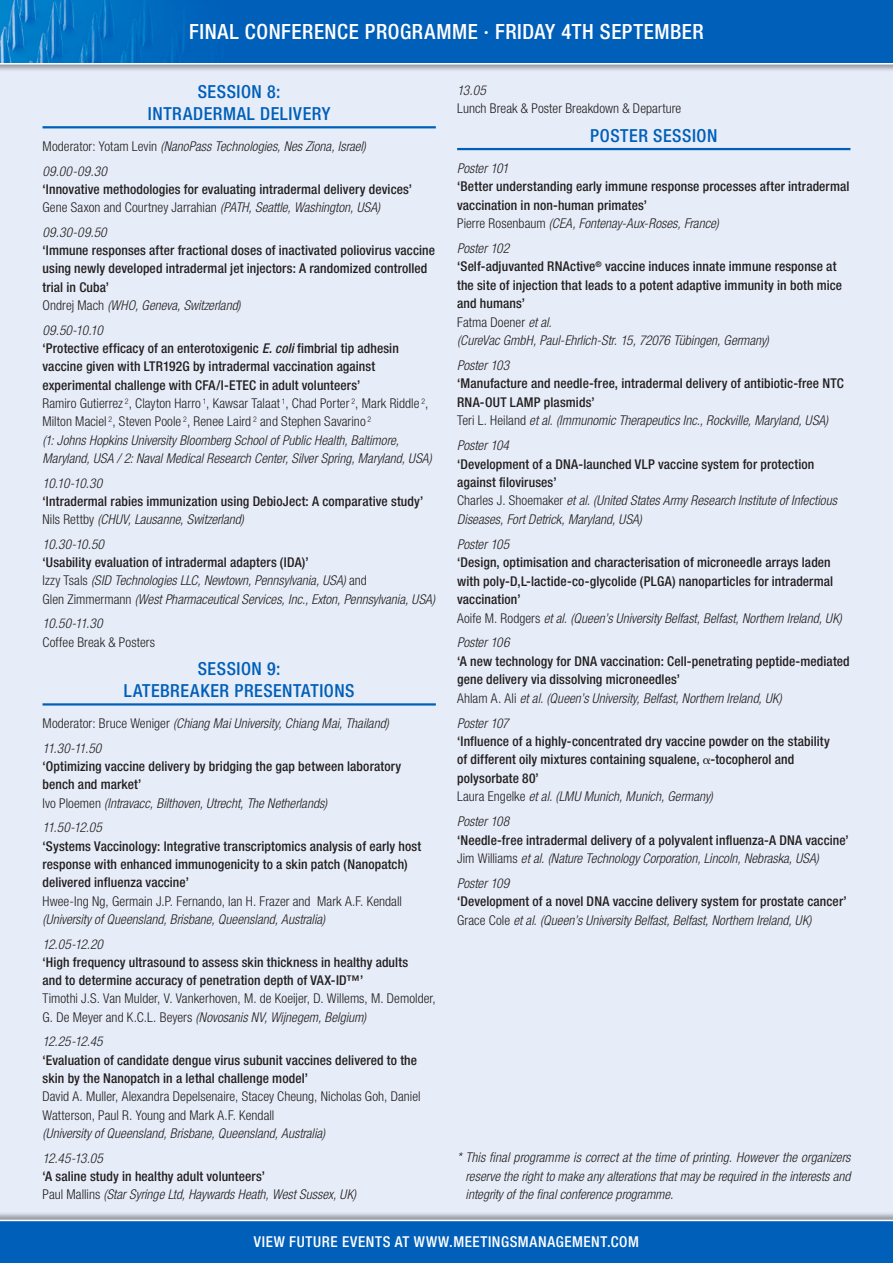
<style>
.page{position:relative;width:893px;height:1263px;background:#e7edf8}
.page>*{position:absolute;margin:0;border:0;box-sizing:border-box;transform-origin:0 0}
.t1{font:500 condensed 21px "Helvetica Neue LT Std";letter-spacing:.025em;color:#fff}
._1_Main_Heading__Sin{font:500 condensed 18px/21.9px "Helvetica Neue LT Std";letter-spacing:.03em;color:#005fb9;text-align:center}
.t2{font:500 condensed 15px "Helvetica Neue LT Std";letter-spacing:.04em;color:#fff}
._5_Body_Text__Single{font:500 condensed 13.5px/18.3px "Helvetica Neue LT Std";letter-spacing:.01em;color:#231f20}
._5_Body_Text__Single-2{font:italic 300 condensed 13.5px/18.5px "Helvetica Neue LT Std";color:#231f20}
._5_Body_Text__Single-3{font:300 condensed 13.5px/18.3px "Helvetica Neue LT Std";letter-spacing:.005em;color:#231f20}
.s1{font-style:normal}
.s2{font-weight:300;font-style:italic}
.s3{font-weight:300}
.s4{font-style:italic}
.s5{font-weight:500;font-style:normal}
.s6{font-weight:500}
</style>
<div class="page">
<div style="left:0;top:0;width:893px;height:73px;background:#231f20;opacity:.4"></div>
<img style="left:0;top:0;width:893px;height:63px">
<hr style="left:0;top:63px;width:893px;height:2px;background:#fff">
<div style="left:0;top:1211px;width:893px;height:52px;background:#231f20;opacity:.4"></div>
<div style="left:0;top:1220px;width:893px;height:43px;background:#005fb9"></div>
<hr style="left:0;top:1220px;width:893px;height:1px;background:#fff">
<hr style="left:43px;top:126px;width:393px;height:2px;background:#005fb9">
<hr style="left:43px;top:703px;width:393px;height:2px;background:#005fb9">
<hr style="left:457px;top:148px;width:393px;height:2px;background:#005fb9">
<p class="t1" style="left:189px;top:19px;width:516px">FINAL CONFERENCE PROGRAMME · FRIDAY 4TH SEPTEMBER</p>
<p class="_1_Main_Heading__Sin" style="left:148px;top:80px;width:184px">SESSION 8:<br>INTRADERMAL DELIVERY</p>
<p class="_5_Body_Text__Single-2" style="left:43px;top:137px;width:325px"><span class="s1">Moderator: Yotam Levin</span> (NanoPass Technologies, Nes Ziona, Israel)</p>
<p class="_5_Body_Text__Single" style="left:43px;top:161px;width:371px"><span class="s2">09.00-09.30<br></span>‘Innovative methodologies for evaluating intradermal delivery devices’<br><span class="s3">Gene Saxon and Courtney Jarrahian</span> <span class="s2">(PATH, Seattle, Washington, USA)</span></p>
<p class="_5_Body_Text__Single" style="left:43px;top:223px;width:394px"><span class="s2">09.30-09.50<br></span>‘Immune responses after fractional doses of inactivated poliovirus vaccine using newly developed intradermal jet injectors: A randomized controlled trial in Cuba’<br><span class="s3">Ondrej Mach</span> <span class="s2">(WHO, Geneva, Switzerland)</span></p>
<p class="_5_Body_Text__Single" style="left:43px;top:321px;width:391px"><span class="s2">09.50-10.10<br></span>‘Protective efficacy of an enterotoxigenic <span class="s4">E. coli</span> fimbrial tip adhesin vaccine given with LTR192G by intradermal vaccination against experimental challenge with CFA/I-ETEC in adult volunteers’<br><span class="s3">Ramiro Gutierrez</span> <sup>2</sup><span class="s3">, Clayton Harro</span> <sup>1</sup><span class="s3">, Kawsar Talaat</span> <sup>1</sup><span class="s3">, Chad Porter</span> <sup>2</sup><span class="s3">, Mark Riddle</span> <sup>2</sup><span class="s3">, Milton Maciel</span> <sup>2</sup><span class="s3">, Steven Poole</span> <sup>2</sup><span class="s3">, Renee Laird</span> <sup>2</sup> <span class="s3">and Stephen Savarino</span> <sup>2<br></sup><span class="s2">(1: Johns Hopkins University Bloomberg School of Public Health, Baltimore, Maryland, USA / 2: Naval Medical Research Center, Silver Spring, Maryland, USA)</span></p>
<p class="_5_Body_Text__Single" style="left:43px;top:473px;width:382px"><span class="s2">10.10-10.30<br></span>‘Intradermal rabies immunization using DebioJect: A comparative study’<br><span class="s3">Nils Rettby</span> <span class="s2">(CHUV, Lausanne, Switzerland)</span></p>
<p class="_5_Body_Text__Single-2" style="left:43px;top:535px;width:394px">10.30-10.50<br><span class="s5">‘Usability evaluation of intradermal adapters (IDA)’<br></span><span class="s1">Izzy Tsals</span> (SID Technologies LLC, Newtown, Pennsylvania, USA) <span class="s1">and<br>Glen Zimmermann</span> (West Pharmaceutical Services, Inc., Exton, Pennsylvania, USA)</p>
<p class="_5_Body_Text__Single-3" style="left:43px;top:614px;width:114px"><span class="s4">10.50-11.30<br></span>Coffee Break &amp; Posters</p>
<p class="_1_Main_Heading__Sin" style="left:124px;top:657px;width:232px">SESSION 9:<br>LATEBREAKER PRESENTATIONS</p>
<p class="_5_Body_Text__Single-2" style="left:43px;top:714px;width:348px"><span class="s1">Moderator: Bruce Weniger</span> (Chiang Mai University, Chiang Mai, Thailand)</p>
<p class="_5_Body_Text__Single" style="left:43px;top:738px;width:360px"><span class="s2">11.30-11.50<br></span>‘Optimizing vaccine delivery by bridging the gap between laboratory bench and market’<br><span class="s3">Ivo Ploemen</span> <span class="s2">(Intravacc, Bilthoven, Utrecht, The Netherlands)</span></p>
<p class="_5_Body_Text__Single" style="left:43px;top:818px;width:380px"><span class="s2">11.50-12.05<br></span>‘Systems Vaccinology: Integrative transcriptomics analysis of early host response with enhanced immunogenicity to a skin patch (Nanopatch) delivered influenza vaccine’<br><span class="s3">Hwee-Ing Ng, Germain J.P. Fernando, Ian H. Frazer and Mark A.F. Kendall </span><span class="s2">(University of Queensland, Brisbane, Queensland, Australia)</span></p>
<p class="_5_Body_Text__Single" style="left:43px;top:934px;width:395px"><span class="s2">12.05-12.20<br></span>‘High frequency ultrasound to assess skin thickness in healthy adults<br>and to determine accuracy of penetration depth of VAX-ID™’<br><span class="s3">Timothi J.S. Van Mulder, V. Vankerhoven, M. de Koeijer, D. Willems, M. Demolder, G. De Meyer and K.C.L. Beyers</span> <span class="s2">(Novosanis NV, Wijnegem, Belgium)</span></p>
<p class="_5_Body_Text__Single-3" style="left:43px;top:1032px;width:380px"><span class="s4">12.25-12.45<br></span><span class="s6">‘Evaluation of candidate dengue virus subunit vaccines delivered to the skin by the Nanopatch in a lethal challenge model’<br></span>David A. Muller, Alexandra Depelsenaire, Stacey Cheung, Nicholas Goh, Daniel Watterson, Paul R. Young and Mark A.F. Kendall<br><span class="s4">(University of Queensland, Brisbane, Queensland, Australia)</span></p>
<p class="_5_Body_Text__Single-2" style="left:43px;top:1149px;width:315px">12.45-13.05<br><span class="s5">‘A saline study in healthy adult volunteers’<br></span><span class="s1">Paul Mallins</span> (Star Syringe Ltd, Haywards Heath, West Sussex, UK)</p>
<p class="_5_Body_Text__Single-3" style="left:457px;top:81px;width:226px"><span class="s4">13.05<br></span>Lunch Break &amp; Poster Breakdown &amp; Departure</p>
<p class="_1_Main_Heading__Sin" style="left:590px;top:124px;width:129px">POSTER SESSION</p>
<p class="_5_Body_Text__Single" style="left:457px;top:159px;width:394px"><span class="s2">Poster 101<br></span>‘Better understanding early immune response processes after intradermal vaccination in non-human primates’<br><span class="s3">Pierre Rosenbaum</span> <span class="s2">(CEA, Fontenay-Aux-Roses, France)</span></p>
<p class="_5_Body_Text__Single" style="left:457px;top:239px;width:387px"><span class="s2">Poster 102<br></span>‘Self-adjuvanted RNActive<sup>®</sup> vaccine induces innate immune response at the site of injection that leads to a potent adaptive immunity in both mice and humans’<br><span class="s3">Fatma Doener</span> <span class="s2">et al.<br>(CureVac GmbH, Paul-Ehrlich-Str. 15, 72076 Tübingen, Germany)</span></p>
<p class="_5_Body_Text__Single" style="left:457px;top:356px;width:388px"><span class="s2">Poster 103<br></span>‘Manufacture and needle-free, intradermal delivery of antibiotic-free NTC RNA-OUT LAMP plasmids’<br><span class="s3">Teri L. Heiland</span> <span class="s2">et al. (Immunomic Therapeutics Inc., Rockville, Maryland, USA)</span></p>
<p class="_5_Body_Text__Single-2" style="left:457px;top:436px;width:381px">Poster 104<br><span class="s5">‘Development of a DNA-launched VLP vaccine system for protection against filoviruses’<br></span><span class="s1">Charles J. Shoemaker</span> et al. (United States Army Research Institute of Infectious Diseases, Fort Detrick, Maryland, USA)</p>
<p class="_5_Body_Text__Single" style="left:457px;top:535px;width:386px"><span class="s2">Poster 105<br></span>‘Design, optimisation and characterisation of microneedle arrays laden with poly-D,L-lactide-co-glycolide (PLGA) nanoparticles for intradermal vaccination’<br><span class="s3">Aoife M. Rodgers</span> <span class="s2">et al. (Queen’s University Belfast, Belfast, Northern Ireland, UK)</span></p>
<p class="_5_Body_Text__Single" style="left:457px;top:633px;width:394px"><span class="s2">Poster 106<br></span>‘A new technology for DNA vaccination: Cell-penetrating peptide-mediated gene delivery via dissolving microneedles’<br><span class="s3">Ahlam A. Ali</span> <span class="s2">et al. (Queen’s University, Belfast, Northern Ireland, UK)</span></p>
<p class="_5_Body_Text__Single" style="left:457px;top:713px;width:374px"><span class="s2">Poster 107<br></span>‘Influence of a highly-concentrated dry vaccine powder on the stability of different oily mixtures containing squalene, -tocopherol and polysorbate 80’<br><span class="s3">Laura Engelke</span> <span class="s2">et al. (LMU Munich, Munich, Germany)</span></p>
<p class="_5_Body_Text__Single" style="left:457px;top:812px;width:393px"><span class="s2">Poster 108<br></span>‘Needle-free intradermal delivery of a polyvalent influenza-A DNA vaccine’<br><span class="s3">Jim Williams</span> <span class="s2">et al. (Nature Technology Corporation, Lincoln, Nebraska, USA)</span></p>
<p class="_5_Body_Text__Single-2" style="left:457px;top:874px;width:391px">Poster 109<br><span class="s5">‘Development of a novel DNA vaccine delivery system for prostate cancer’<br></span><span class="s1">Grace Cole</span> et al. (Queen’s University Belfast, Belfast, Northern Ireland, UK)</p>
<p class="_5_Body_Text__Single-2" style="left:466px;top:1149px;width:386px;text-align:justify;text-indent:-9px">* This final programme is correct at the time of printing. However the organizers reserve the right to make any alterations that may be required in the interests and integrity of the final conference programme.</p>
<p class="t2" style="left:254px;top:1233px;width:386px">VIEW FUTURE EVENTS AT WWW.MEETINGSMANAGEMENT.COM</p>
</div>
